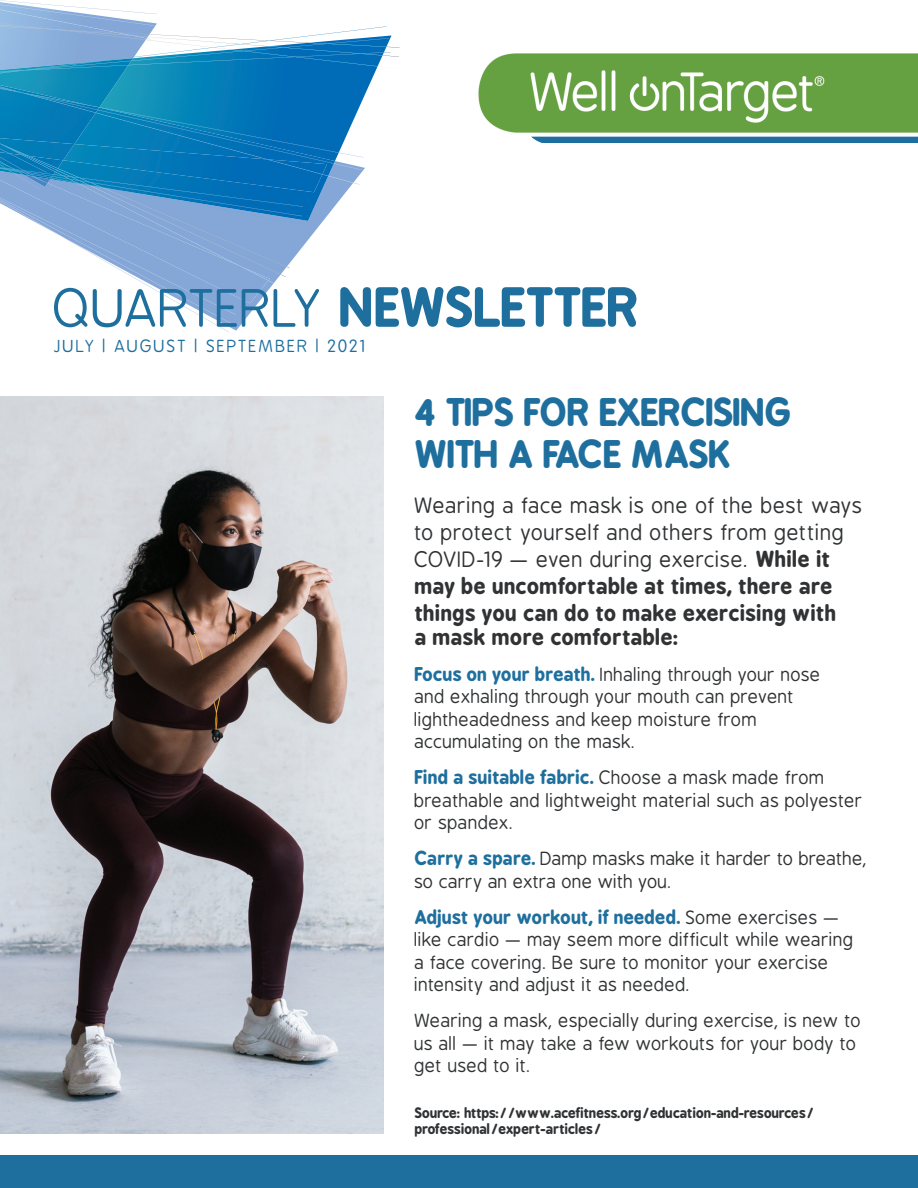
<style>
.page{position:relative;width:918px;height:1188px;background:#fff}
.page>*{position:absolute;margin:0;border:0;box-sizing:border-box;transform-origin:0 0}
.orange_paragraph_hea{font:700 51px "B Preplay";letter-spacing:.015em;color:#1e6f9e}
.t1{font:700 36px/42px "B Preplay";color:#1e6f9e}
.t2{font:21px/27px "B Preplay";letter-spacing:.005em;color:#303234}
.t3{font:700 21px "B Preplay";letter-spacing:.015em;color:#303234}
.t4{font:18px/22.5px "B Preplay";color:#303234}
.orange_paragraph_hea-2{font:16.5px "B Preplay";letter-spacing:.11em;color:#1e6f9e}
.t5{font:700 13.5px/16.2px "B Preplay";color:#303234}
.s1{font-weight:400}
.s2{font-weight:700}
.s3{font-weight:700;color:#1e6f9e}
</style>
<div class="page">
<img style="left:0;top:397px;width:383px;height:737px">
<svg style="left:0;top:0;width:400px;height:332px"></svg>
<div style="left:0;top:1156px;width:918px;height:32px;background:#1e6f9e"></div>
<img style="left:478px;top:53px;width:440px;height:90px">
<p class="orange_paragraph_hea" style="left:54px;top:277px;width:586px"><span class="s1">QUARTERLY</span> NEWSLETTER</p>
<p class="orange_paragraph_hea-2" style="left:54px;top:337px;width:314px">JULY | AUGUST | SEPTEMBER | 2021</p>
<p class="t1" style="left:415px;top:392px;width:378px">4 TIPS FOR EXERCISING<br>WITH A FACE MASK</p>
<p class="t2" style="left:415px;top:492px;width:450px">Wearing a face mask is one of the best ways to protect yourself and others from getting COVID-19 — even during exercise. <span class="s2">While it may be uncomfortable at times, there are things you can do to make exercising with</span></p>
<p class="t3" style="left:415px;top:624px;width:265px">a mask more comfortable:</p>
<p class="t4" style="left:415px;top:663px;width:408px"><span class="s3">Focus on your breath.</span> Inhaling through your nose and exhaling through your mouth can prevent lightheadedness and keep moisture from accumulating on the mask.</p>
<p class="t4" style="left:415px;top:767px;width:450px"><span class="s3">Find a suitable fabric.</span> Choose a mask made from breathable and lightweight material such as polyester or spandex.</p>
<p class="t4" style="left:415px;top:848px;width:454px"><span class="s3">Carry a spare.</span> Damp masks make it harder to breathe, so carry an extra one with you.</p>
<p class="t4" style="left:415px;top:906px;width:441px"><span class="s3">Adjust your workout, if needed.</span> Some exercises — like cardio — may seem more difficult while wearing a face covering. Be sure to monitor your exercise intensity and adjust it as needed.</p>
<p class="t4" style="left:415px;top:1010px;width:448px">Wearing a mask, especially during exercise, is new to us all — it may take a few workouts for your body to get used to it.</p>
<p class="t5" style="left:415px;top:1105px;width:401px">Source: https://www.acefitness.org/education-and-resources/ professional/expert-articles/</p>
</div>
